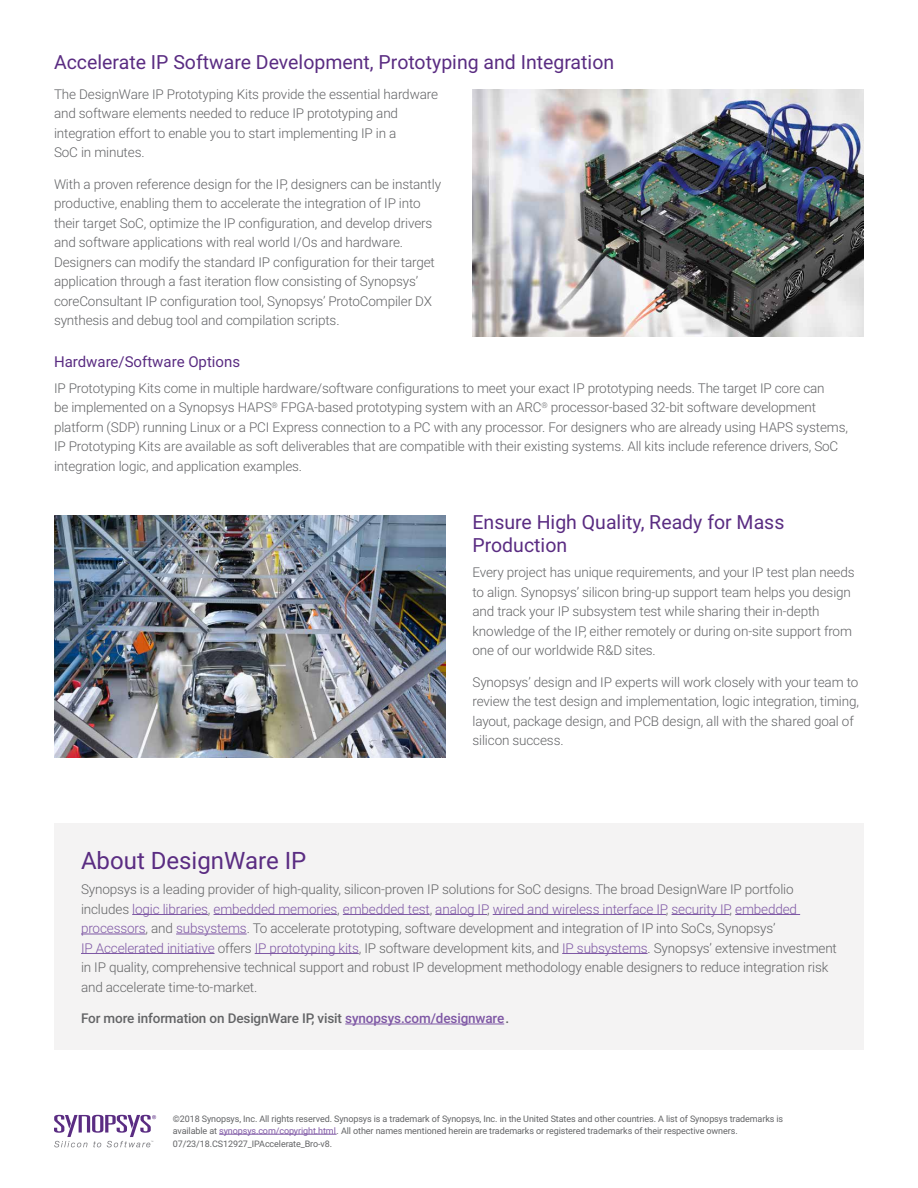
<style>
.page{position:relative;width:918px;height:1188px;background:#fff}
.page>*{position:absolute;margin:0;border:0;box-sizing:border-box;transform-origin:0 0}
.HEADING_0__OVERVIEW{font:24px "Roboto";color:#5a2c82}
.HEADING_1{font:19.5px/22.5px "Roboto";color:#5a2c82}
.HEADING_2{font:15px "Roboto";color:#5a2c82}
.BODY_COPY{font:300 13.5px/19.5px "Roboto";letter-spacing:-.01em;color:#636466}
.BODY_COPY-2{font:500 13.5px "Roboto";letter-spacing:-.01em;color:#636466}
.t1{font:9px/12px "Roboto";letter-spacing:-.01em;color:#636466}
.s1{color:#7f58a5}
</style>
<div class="page">
<svg style="left:54px;top:1115px;width:102px;height:32px"></svg>
<hr style="left:219px;top:1134px;width:118px;height:1px;background:#7f58a5">
<div style="left:54px;top:824px;width:810px;height:226px;background:#f4f3f3"></div>
<hr style="left:132px;top:914px;width:76px;height:1px;background:#7f58a5">
<hr style="left:214px;top:914px;width:123px;height:1px;background:#7f58a5">
<hr style="left:343px;top:914px;width:87px;height:1px;background:#7f58a5">
<hr style="left:435px;top:914px;width:52px;height:1px;background:#7f58a5">
<hr style="left:493px;top:914px;width:173px;height:1px;background:#7f58a5">
<hr style="left:672px;top:914px;width:58px;height:1px;background:#7f58a5">
<hr style="left:735px;top:914px;width:65px;height:1px;background:#7f58a5">
<hr style="left:81px;top:934px;width:65px;height:1px;background:#7f58a5">
<hr style="left:176px;top:934px;width:71px;height:1px;background:#7f58a5">
<hr style="left:81px;top:953px;width:134px;height:1px;background:#7f58a5">
<hr style="left:255px;top:953px;width:104px;height:1px;background:#7f58a5">
<hr style="left:562px;top:953px;width:86px;height:1px;background:#7f58a5">
<hr style="left:345px;top:1024px;width:159px;height:1px;background:#7f58a5">
<img style="left:54px;top:515px;width:392px;height:242px">
<img style="left:472px;top:89px;width:392px;height:248px">
<p class="HEADING_1" style="left:54px;top:50px;width:562px">Accelerate IP Software Development, Prototyping and Integration</p>
<p class="BODY_COPY" style="left:54px;top:84px;width:386px">The DesignWare IP Prototyping Kits provide the essential hardware and software elements needed to reduce IP prototyping and integration effort to enable you to start implementing IP in a<br>SoC in minutes.</p>
<p class="BODY_COPY" style="left:54px;top:174px;width:389px">With a proven reference design for the IP, designers can be instantly productive, enabling them to accelerate the integration of IP into their target SoC, optimize the IP configuration, and develop drivers and software applications with real world I/Os and hardware.<br>Designers can modify the standard IP configuration for their target application through a fast iteration flow consisting of Synopsys’ coreConsultant IP configuration tool, Synopsys’ ProtoCompiler DX synthesis and debug tool and compilation scripts.</p>
<p class="HEADING_2" style="left:54px;top:352px;width:188px">Hardware/Software Options</p>
<p class="BODY_COPY" style="left:54px;top:378px;width:795px">IP Prototyping Kits come in multiple hardware/software configurations to meet your exact IP prototyping needs. The target IP core can<br>be implemented on a Synopsys HAPS<sup>®</sup> FPGA-based prototyping system with an ARC<sup>®</sup> processor-based 32-bit software development platform (SDP) running Linux or a PCI Express connection to a PC with any processor. For designers who are already using HAPS systems, IP Prototyping Kits are available as soft deliverables that are compatible with their existing systems. All kits include reference drivers, SoC integration logic, and application examples.</p>
<p class="HEADING_1" style="left:472px;top:511px;width:313px">Ensure High Quality, Ready for Mass<br>Production</p>
<p class="BODY_COPY" style="left:472px;top:562px;width:384px">Every project has unique requirements, and your IP test plan needs to align. Synopsys’ silicon bring-up support team helps you design and track your IP subsystem test while sharing their in-depth knowledge of the IP, either remotely or during on-site support from one of our worldwide R&amp;D sites.</p>
<p class="BODY_COPY" style="left:472px;top:672px;width:388px">Synopsys’ design and IP experts will work closely with your team to review the test design and implementation, logic integration, timing, layout, package design, and PCB design, all with the shared goal of silicon success.</p>
<p class="HEADING_0__OVERVIEW" style="left:81px;top:843px;width:227px">About DesignWare IP</p>
<p class="BODY_COPY" style="left:81px;top:879px;width:757px">Synopsys is a leading provider of high-quality, silicon-proven IP solutions for SoC designs. The broad DesignWare IP portfolio includes <span class="s1">logic libraries</span>, <span class="s1">embedded memories</span>, <span class="s1">embedded test</span>, <span class="s1">analog IP</span>, <span class="s1">wired and wireless interface IP</span>, <span class="s1">security IP</span>, <span class="s1">embedded processors</span>, and <span class="s1">subsystems</span>. To accelerate prototyping, software development and integration of IP into SoCs, Synopsys’<br><span class="s1">IP Accelerated initiative</span> offers <span class="s1">IP prototyping kits</span>, IP software development kits, and <span class="s1">IP subsystems</span>. Synopsys’ extensive investment in IP quality, comprehensive technical support and robust IP development methodology enable designers to reduce integration risk and accelerate time-to-market.</p>
<p class="BODY_COPY-2" style="left:81px;top:1009px;width:430px">For more information on DesignWare IP, visit <span class="s1">synopsys.com/designware</span> .</p>
<p class="t1" style="left:173px;top:1112px;width:612px">©2018 Synopsys, Inc. All rights reserved. Synopsys is a trademark of Synopsys, Inc. in the United States and other countries. A list of Synopsys trademarks is available at <span class="s1">synopsys.com/copyright.html</span> . All other names mentioned herein are trademarks or registered trademarks of their respective owners.</p>
<p class="t1" style="left:173px;top:1137px;width:161px">07/23/18.CS12927_IPAccelerate_Bro-v8.</p>
</div>
